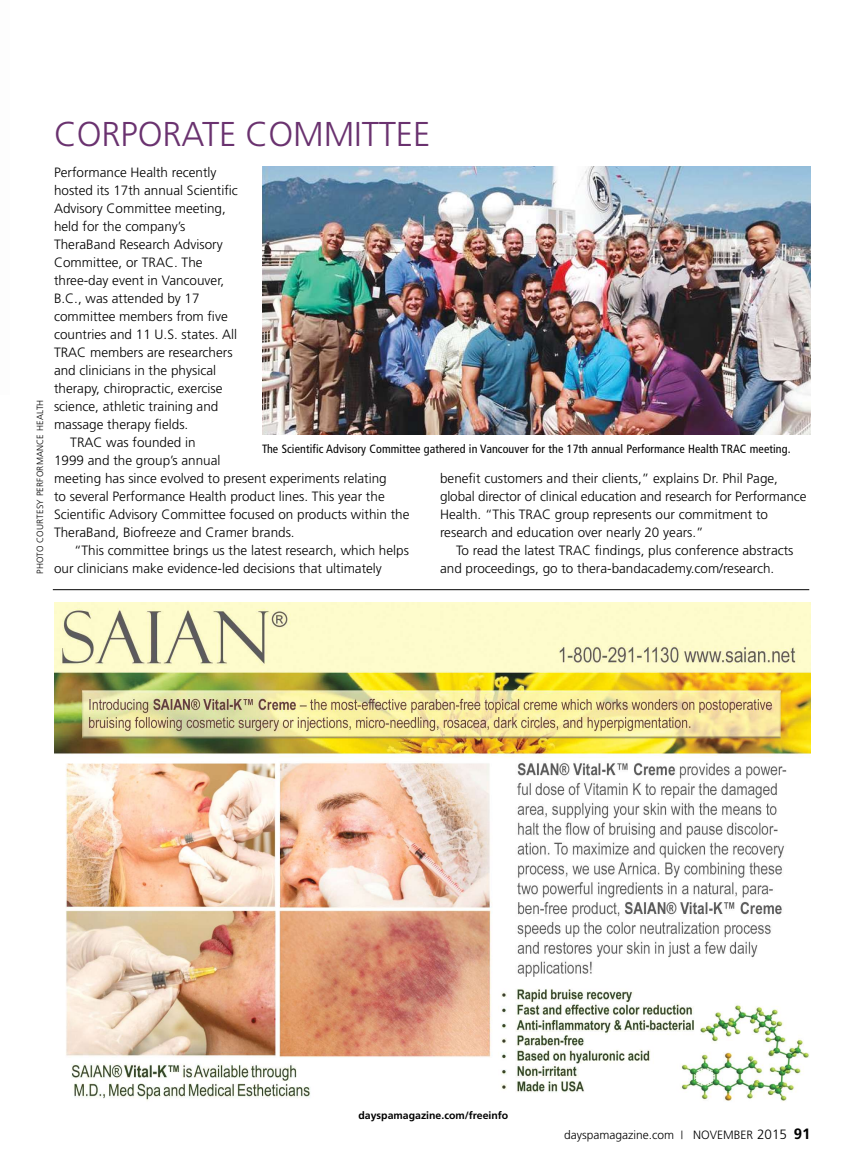
<style>
.page{position:relative;width:851px;height:1161px;background:#fff}
.page>*{position:absolute;margin:0;border:0;box-sizing:border-box;transform-origin:0 0}
.t1{font:300 34.5px "Frutiger";letter-spacing:-.005em;color:#6a326f}
.t2{font:300 13.5px "Frutiger";color:#000}
.t3{font:condensed 12px "Frutiger";letter-spacing:.01em;color:#000}
.t4{font:300 12px "Frutiger";color:#000}
.t5{font:700 10.5px "Frutiger";color:#000}
.t6{font:300 9px "Frutiger";letter-spacing:.03em;color:#000}
.s1{font-size:13.5px}
.s2{font-weight:700;font-size:15px}
</style>
<div class="page">
<hr style="left:53px;top:589px;width:756px;height:1px;background:#000">
<img style="left:262px;top:167px;width:548px;height:268px">
<img style="left:54px;top:603px;width:756px;height:499px">
<p class="t6" style="left:36px;top:574px;width:176px;rotate:-90deg">PHOTO COURTESY PERFORMANCE HEALTH</p>
<p class="t1" style="left:54px;top:120px;width:378px">CORPORATE COMMITTEE</p>
<p class="t2" style="left:54px;top:167px;width:164px">Performance Health recently</p>
<p class="t2" style="left:54px;top:185px;width:185px">hosted its 17th annual Scientific</p>
<p class="t2" style="left:54px;top:203px;width:173px">Advisory Committee meeting,</p>
<p class="t2" style="left:54px;top:221px;width:133px">held for the company’s</p>
<p class="t2" style="left:54px;top:239px;width:170px">TheraBand Research Advisory</p>
<p class="t2" style="left:54px;top:257px;width:150px">Committee, or TRAC. The</p>
<p class="t2" style="left:54px;top:275px;width:172px">three-day event in Vancouver,</p>
<p class="t2" style="left:54px;top:293px;width:147px">B.C., was attended by 17</p>
<p class="t2" style="left:54px;top:311px;width:175px">committee members from five</p>
<p class="t2" style="left:54px;top:329px;width:185px">countries and 11 U.S. states. All</p>
<p class="t2" style="left:54px;top:347px;width:180px">TRAC members are researchers</p>
<p class="t2" style="left:54px;top:365px;width:164px">and clinicians in the physical</p>
<p class="t2" style="left:54px;top:383px;width:170px">therapy, chiropractic, exercise</p>
<p class="t2" style="left:54px;top:401px;width:166px">science, athletic training and</p>
<p class="t2" style="left:54px;top:419px;width:136px">massage therapy fields.</p>
<p class="t2" style="left:70px;top:437px;width:127px">TRAC was founded in</p>
<p class="t2" style="left:54px;top:455px;width:168px">1999 and the group’s annual</p>
<p class="t2" style="left:54px;top:473px;width:334px">meeting has since evolved to present experiments relating</p>
<p class="t2" style="left:54px;top:491px;width:332px">to several Performance Health product lines. This year the</p>
<p class="t2" style="left:54px;top:509px;width:357px">Scientific Advisory Committee focused on products within the</p>
<p class="t2" style="left:54px;top:527px;width:242px">TheraBand, Biofreeze and Cramer brands.</p>
<p class="t2" style="left:74px;top:545px;width:336px">“This committee brings us the latest research, which helps</p>
<p class="t2" style="left:54px;top:563px;width:329px">our clinicians make evidence-led decisions that ultimately</p>
<p class="t3" style="left:262px;top:442px;width:530px">The Scientific Advisory Committee gathered in Vancouver for the 17th annual Performance Health TRAC meeting.</p>
<p class="t2" style="left:440px;top:473px;width:339px">benefit customers and their clients,” explains Dr. Phil Page,</p>
<p class="t2" style="left:440px;top:491px;width:368px">global director of clinical education and research for Performance</p>
<p class="t2" style="left:440px;top:509px;width:329px">Health. “This TRAC group represents our commitment to</p>
<p class="t2" style="left:440px;top:527px;width:265px">research and education over nearly 20 years.”</p>
<p class="t2" style="left:456px;top:545px;width:339px">To read the latest TRAC findings, plus conference abstracts</p>
<p class="t2" style="left:440px;top:563px;width:336px">and proceedings, go to thera-bandacademy.com/research.</p>
<p class="t5" style="left:358px;top:1111px;width:151px">dayspamagazine.com/freeinfo</p>
<p class="t4" style="left:564px;top:1130px;width:248px">dayspamagazine.com <sup>|</sup> NOVEMBER <span class="s1">2015</span> <span class="s2">91</span></p>
</div>
